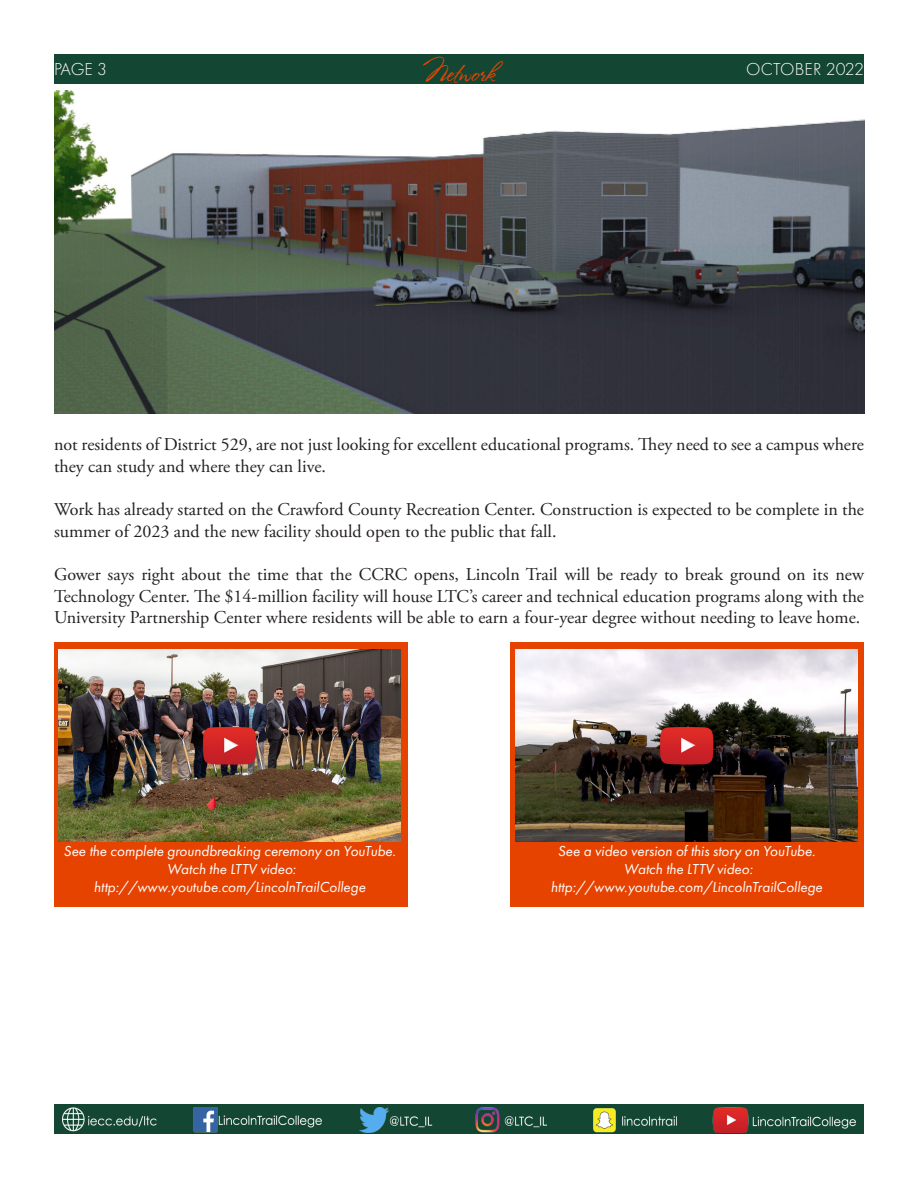
<style>
.page{position:relative;width:918px;height:1188px;background:#fff}
.page>*{position:absolute;margin:0;border:0;box-sizing:border-box;transform-origin:0 0}
.t1{font:25.5px "Stephanie Marie JF";color:#e74300}
.t2{font:18px/21.6px "Adobe Garamond Pro";color:#231f20}
.t3{font:300 18px "Futura PT";color:#fff}
.YouTube{font:italic 15px "Futura PT";color:#fff}
</style>
<div class="page">
<div style="left:54px;top:54px;width:810px;height:29px;background:#144634"></div>
<div style="left:54px;top:1105px;width:810px;height:29px;background:#144634"></div>
<img style="left:62px;top:1108px;width:794px;height:24px">
<img style="left:54px;top:91px;width:810px;height:323px">
<div style="left:54px;top:643px;width:353px;height:264px;background:#e74300"></div>
<img style="left:59px;top:649px;width:342px;height:192px">
<div style="left:511px;top:643px;width:353px;height:264px;background:#e74300"></div>
<img style="left:516px;top:649px;width:342px;height:192px">
<p class="t3" style="left:54px;top:59px;width:55px">PAGE 3</p>
<h1 class="t1" style="left:423px;top:57px;width:74px">Network</h1>
<p class="t3" style="left:746px;top:59px;width:119px">OCTOBER 2022</p>
<p class="t2" style="left:54px;top:435px;width:812px">not residents of District 529, are not just looking for excellent educational programs. They need to see a campus where they can study and where they can live.</p>
<p class="t2" style="left:54px;top:499px;width:812px">Work has already started on the Crawford County Recreation Center. Construction is expected to be complete in the summer of 2023 and the new facility should open to the public that fall.</p>
<p class="t2" style="left:54px;top:564px;width:812px;text-align:justify">Gower says right about the time that the CCRC opens, Lincoln Trail will be ready to break ground on its new Technology Center. The $14-million facility will house LTC’s career and technical education programs along with the University Partnership Center where residents will be able to earn a four-year degree without needing to leave home.</p>
<p class="YouTube" style="left:64px;top:842px;width:334px">See the complete groundbreaking ceremony on YouTube.</p>
<p class="YouTube" style="left:167px;top:860px;width:130px">Watch the LTTV video:</p>
<p class="YouTube" style="left:94px;top:878px;width:273px">http://www.youtube.com/LincolnTrailCollege</p>
<p class="YouTube" style="left:558px;top:842px;width:259px">See a video version of this story on YouTube.</p>
<p class="YouTube" style="left:624px;top:860px;width:130px">Watch the LTTV video:</p>
<p class="YouTube" style="left:551px;top:878px;width:273px">http://www.youtube.com/LincolnTrailCollege</p>
</div>
